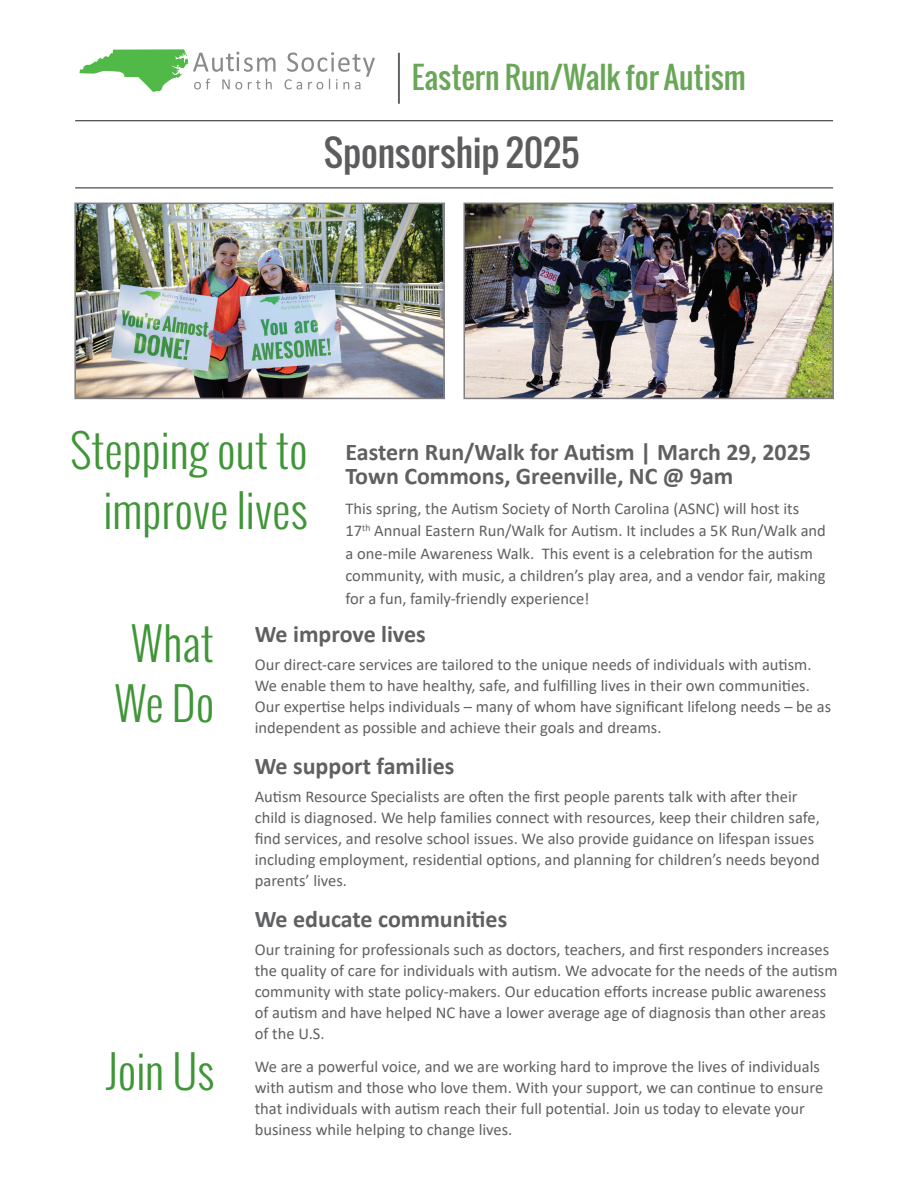
<style>
.page{position:relative;width:918px;height:1188px;background:#fff}
.page>*{position:absolute;margin:0;border:0;box-sizing:border-box;transform-origin:0 0}
.t1{font:300 45px/60.3px "Oswald";color:#3f9537;text-align:center}
.t2{font:36px "Oswald";color:#5c5c5f}
.t3{font:30px "Oswald";color:#6aa658}
.t4{font:700 24px/24px "Calibri";color:#5f6062}
.t5{font:16.5px/21px "Calibri";color:#5f6062}
</style>
<div class="page">
<svg style="left:285px;top:52px;width:90px;height:37px"></svg>
<svg style="left:80px;top:49px;width:196px;height:43px"></svg>
<hr style="left:398px;top:53px;width:2px;height:51px;background:#5f6062">
<img style="left:77px;top:206px;width:365px;height:190px">
<div style="left:74px;top:203px;width:371px;height:196px;border:2px solid #817f83"></div>
<img style="left:466px;top:206px;width:365px;height:190px">
<div style="left:463px;top:203px;width:371px;height:196px;border:2px solid #817f83"></div>
<hr style="left:75px;top:120px;width:758px;height:1px;background:#231f20">
<hr style="left:75px;top:188px;width:758px;height:1px;background:#231f20">
<p class="t3" style="left:412px;top:55px;width:336px">Eastern Run/Walk for Autism</p>
<p class="t2" style="left:324px;top:126px;width:258px">Sponsorship 2025</p>
<p class="t1" style="left:70px;top:420px;width:239px;text-align:right">Stepping out to improve lives</p>
<p class="t4" style="left:345px;top:440px;width:467px">Eastern Run/Walk for Autism | March 29, 2025<br>Town Commons, Greenville, NC @ 9am</p>
<p class="t5" style="left:345px;top:497px;width:482px;line-height:22.5px">This spring, the Autism Society of North Carolina (ASNC) will host its 17<sup>th</sup> Annual Eastern Run/Walk for Autism. It includes a 5K Run/Walk and a one-mile Awareness Walk. This event is a celebration for the autism community, with music, a children’s play area, and a vendor fair, making for a fun, family-friendly experience!</p>
<p class="t1" style="left:115px;top:613px;width:101px">What<br>We Do</p>
<p class="t1" style="left:106px;top:1041px;width:110px">Join Us</p>
<p class="t4" style="left:255px;top:622px;width:172px">We improve lives</p>
<p class="t5" style="left:255px;top:654px;width:578px">Our direct-care services are tailored to the unique needs of individuals with autism.<br>We enable them to have healthy, safe, and fulfilling lives in their own communities.<br>Our expertise helps individuals – many of whom have significant lifelong needs – be as independent as possible and achieve their goals and dreams.</p>
<p class="t4" style="left:255px;top:754px;width:201px">We support families</p>
<p class="t5" style="left:255px;top:786px;width:567px">Autism Resource Specialists are often the first people parents talk with after their child is diagnosed. We help families connect with resources, keep their children safe, find services, and resolve school issues. We also provide guidance on lifespan issues including employment, residential options, and planning for children’s needs beyond parents’ lives.</p>
<p class="t4" style="left:255px;top:907px;width:254px">We educate communities</p>
<p class="t5" style="left:255px;top:939px;width:584px">Our training for professionals such as doctors, teachers, and first responders increases the quality of care for individuals with autism. We advocate for the needs of the autism community with state policy-makers. Our education efforts increase public awareness of autism and have helped NC have a lower average age of diagnosis than other areas of the U.S.</p>
<p class="t5" style="left:255px;top:1056px;width:570px">We are a powerful voice, and we are working hard to improve the lives of individuals with autism and those who love them. With your support, we can continue to ensure that individuals with autism reach their full potential. Join us today to elevate your business while helping to change lives.</p>
</div>
